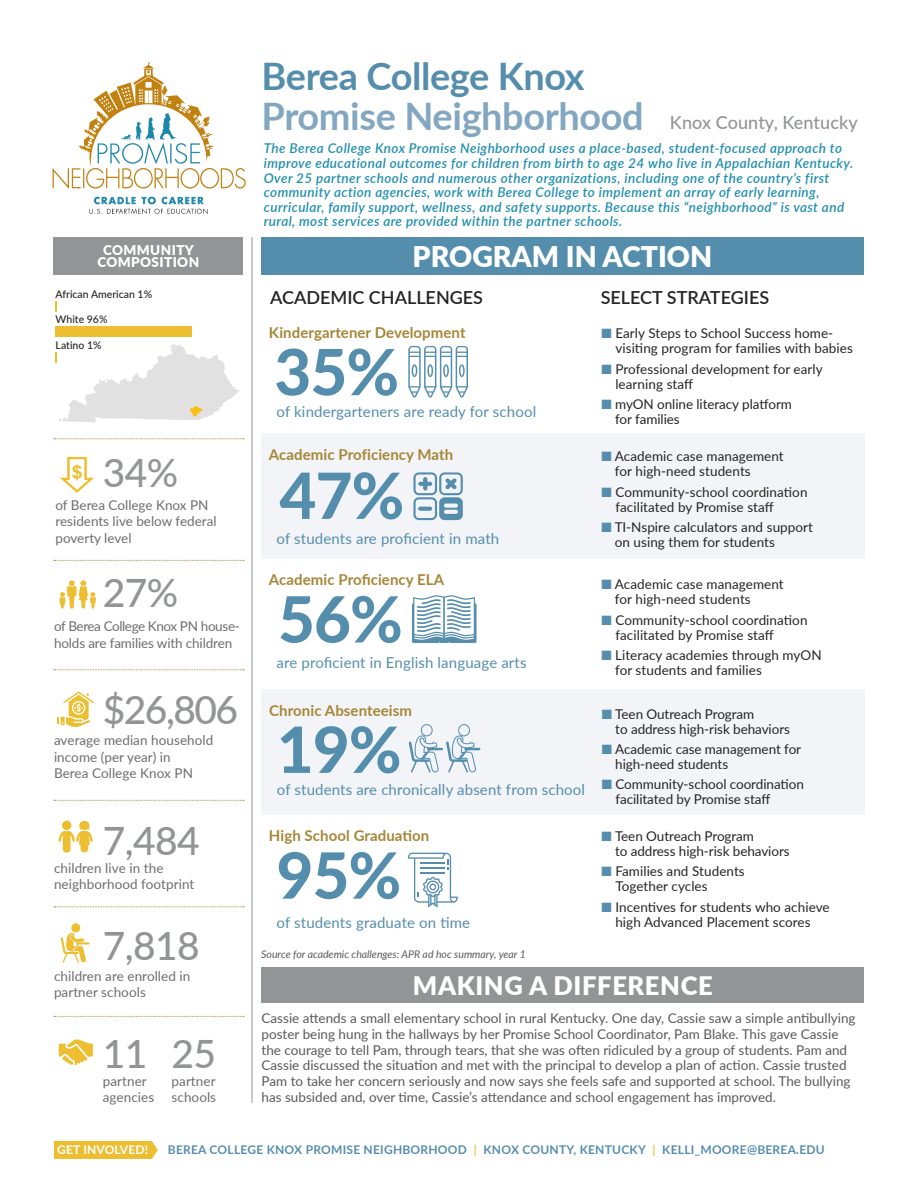
<style>
.page{position:relative;width:918px;height:1188px;background:#fff}
.page>*{position:absolute;margin:0;border:0;box-sizing:border-box;transform-origin:0 0}
.t1{font:800 63.75px "Lato";letter-spacing:-.015em;color:#558ead}
.t2{font:500 39px "Lato";letter-spacing:-.015em;color:#929496}
.t3{font:700 37.8px "Lato";letter-spacing:-.01em;color:#83a7c0}
.t4{font:700 37.8px "Lato";letter-spacing:-.01em;color:#558ead}
.t5{font:900 28.5px "Lato";color:#fff}
.t6{font:900 25.5px "Lato";letter-spacing:.025em;color:#fff}
.t7{font:600 18px "Lato";color:#272425}
.t8{font:500 18px "Lato";letter-spacing:.005em;color:#929496}
.t9{font:15px "Lato";letter-spacing:.01em;color:#558ead}
.t10{font:700 15px "Lato";letter-spacing:.005em;color:#a78638}
.t11{font:13.5px/15px "Lato";letter-spacing:.005em;color:#272425}
.t12{font:13.5px/15.8px "Lato";color:#59595b}
.t13{font:italic 600 13.5px/14.5px "Lato";letter-spacing:.03em;color:#228fb0}
.t14{font:13.5px/16.5px "Lato";letter-spacing:.005em;color:#6d6e70}
.t15{font:13.5px/16.5px "Lato";letter-spacing:-.02em;color:#6d6e70}
.t16{font:900 13.5px/11.7px "Lato";letter-spacing:.03em;color:#fff;text-align:center}
.t17{font:700 12px "Lato";letter-spacing:.02em;color:#558ead}
.t18{font:700 12px "Lato";letter-spacing:.015em;color:#fff}
.t19{font:italic 10.5px "Lato";color:#59595b}
.t20{font:500 10.5px "Lato";color:#272425}
.s1{color:#558ead}
.s2{font-weight:600;color:#eebe31}
</style>
<div class="page">
<div style="left:261px;top:689px;width:603px;height:125px;background:#f2f4f7"></div>
<div style="left:261px;top:433px;width:603px;height:125px;background:#f2f4f7"></div>
<svg style="left:54px;top:438px;width:190px;height:1px"></svg>
<svg style="left:54px;top:800px;width:190px;height:1px"></svg>
<svg style="left:54px;top:560px;width:190px;height:1px"></svg>
<svg style="left:54px;top:669px;width:190px;height:1px"></svg>
<svg style="left:54px;top:906px;width:190px;height:1px"></svg>
<svg style="left:54px;top:1016px;width:190px;height:1px"></svg>
<svg style="left:408px;top:346px;width:60px;height:52px"></svg>
<hr style="left:252px;top:237px;width:1px;height:866px;background:#929496">
<div style="left:56px;top:327px;width:136px;height:10px;background:#eebe31"></div>
<svg style="left:89px;top:197px;width:119px;height:17px"></svg>
<svg style="left:53px;top:62px;width:193px;height:127px"></svg>
<div style="left:54px;top:237px;width:189px;height:37px;background:#929496"></div>
<img style="left:56px;top:344px;width:184px;height:79px">
<svg style="left:60px;top:457px;width:34px;height:36px"></svg>
<svg style="left:59px;top:580px;width:37px;height:29px"></svg>
<svg style="left:57px;top:691px;width:37px;height:36px"></svg>
<svg style="left:58px;top:821px;width:35px;height:32px"></svg>
<svg style="left:61px;top:923px;width:29px;height:40px"></svg>
<svg style="left:59px;top:1039px;width:34px;height:26px"></svg>
<div style="left:261px;top:237px;width:603px;height:37px;background:#558ead"></div>
<svg style="left:413px;top:472px;width:50px;height:48px"></svg>
<svg style="left:412px;top:595px;width:65px;height:48px"></svg>
<svg style="left:409px;top:724px;width:71px;height:49px"></svg>
<svg style="left:408px;top:853px;width:50px;height:55px"></svg>
<div style="left:262px;top:967px;width:602px;height:36px;background:#929496"></div>
<svg style="left:152px;top:1141px;width:6px;height:18px"></svg>
<div style="left:54px;top:1141px;width:98px;height:18px;background:#eebe31"></div>
<p class="t16" style="left:97px;top:244px;width:103px">COMMUNITY<br>COMPOSITION</p>
<p class="t20" style="left:56px;top:287px;width:98px">African American 1%</p>
<p class="t20" style="left:56px;top:312px;width:53px">White 96%</p>
<p class="t20" style="left:56px;top:338px;width:48px">Latino 1%</p>
<p class="t2" style="left:103px;top:445px;width:77px">34%</p>
<p class="t14" style="left:55px;top:496px;width:155px">of Berea College Knox PN</p>
<p class="t14" style="left:55px;top:513px;width:163px">residents live below federal poverty level</p>
<p class="t2" style="left:103px;top:565px;width:77px">27%</p>
<p class="t15" style="left:54px;top:618px;width:187px">of Berea College Knox PN house&shy;holds are families with children</p>
<h1 class="t2" style="left:103px;top:682px;width:137px">$26,806</h1>
<p class="t14" style="left:54px;top:732px;width:161px">average median household income (per year) in<br>Berea College Knox PN</p>
<p class="t2" style="left:103px;top:812px;width:99px">7,484</p>
<p class="t14" style="left:54px;top:859px;width:142px">children live in the neighborhood footprint</p>
<h1 class="t2" style="left:103px;top:917px;width:99px">7,818</h1>
<p class="t14" style="left:54px;top:967px;width:138px">children are enrolled in partner schools</p>
<p class="t2" style="left:103px;top:1025px;width:115px">11 25</p>
<p class="t14" style="left:103px;top:1072px;width:45px">partner</p>
<p class="t14" style="left:172px;top:1072px;width:45px">partner</p>
<p class="t14" style="left:103px;top:1089px;width:53px">agencies</p>
<p class="t14" style="left:172px;top:1089px;width:46px">schools</p>
<p class="t4" style="left:262px;top:49px;width:325px">Berea College Knox</p>
<h1 class="t3" style="left:262px;top:88px;width:384px">Promise Neighborhood</h1>
<p class="t8" style="left:670px;top:110px;width:189px">Knox County, Kentucky</p>
<p class="t13" style="left:264px;top:141px;width:591px">The Berea College Knox Promise Neighborhood uses a place-based, student-focused approach to improve educational outcomes for children from birth to age 24 who live in Appalachian Kentucky.<br>Over 25 partner schools and numerous other organizations, including one of the country’s first community action agencies, work with Berea College to implement an array of early learning, curricular, family support, wellness, and safety supports. Because this “neighborhood” is vast and rural, most services are provided within the partner schools.</p>
<p class="t5" style="left:413px;top:235px;width:301px">PROGRAM IN ACTION</p>
<p class="t7" style="left:270px;top:285px;width:214px">ACADEMIC CHALLENGES</p>
<p class="t10" style="left:269px;top:322px;width:198px">Kindergartener Development</p>
<p class="t1" style="left:274px;top:325px;width:126px">35%</p>
<p class="t9" style="left:277px;top:401px;width:261px">of kindergarteners are ready for school</p>
<p class="t7" style="left:601px;top:285px;width:170px">SELECT STRATEGIES</p>
<p class="t11" style="left:615px;top:325px;width:239px;text-indent:-14px"><span class="s1">■</span> Early Steps to School Success home&shy;visiting program for families with babies</p>
<p class="t11" style="left:615px;top:361px;width:209px;text-indent:-14px"><span class="s1">■</span> Professional development for early learning staff</p>
<p class="t11" style="left:615px;top:396px;width:178px;text-indent:-14px"><span class="s1">■</span> myON online literacy platform for families</p>
<p class="t10" style="left:269px;top:444px;width:186px">Academic Proficiency Math</p>
<p class="t1" style="left:280px;top:448px;width:126px">47%</p>
<p class="t9" style="left:277px;top:528px;width:224px">of students are proficient in math</p>
<p class="t10" style="left:269px;top:569px;width:177px">Academic Proficiency ELA</p>
<p class="t1" style="left:278px;top:572px;width:126px">56%</p>
<p class="t9" style="left:277px;top:651px;width:252px">are proficient in English language arts</p>
<p class="t10" style="left:269px;top:699px;width:144px">Chronic Absenteeism</p>
<p class="t1" style="left:277px;top:702px;width:126px">19%</p>
<p class="t9" style="left:277px;top:779px;width:310px">of students are chronically absent from school</p>
<p class="t10" style="left:269px;top:825px;width:162px">High School Graduation</p>
<p class="t1" style="left:276px;top:828px;width:126px">95%</p>
<p class="t9" style="left:277px;top:912px;width:195px">of students graduate on time</p>
<p class="t19" style="left:261px;top:947px;width:266px">Source for academic challenges: APR ad hoc summary, year 1</p>
<p class="t11" style="left:615px;top:448px;width:170px;text-indent:-13px"><span class="s1">■</span> Academic case management for high-need students</p>
<p class="t11" style="left:615px;top:484px;width:194px;text-indent:-14px"><span class="s1">■</span> Community-school coordination facilitated by Promise staff</p>
<p class="t11" style="left:615px;top:519px;width:200px;text-indent:-13px"><span class="s1">■</span> TI-Nspire calculators and support on using them for students</p>
<p class="t11" style="left:615px;top:576px;width:170px;text-indent:-13px"><span class="s1">■</span> Academic case management for high-need students</p>
<p class="t11" style="left:615px;top:612px;width:194px;text-indent:-14px"><span class="s1">■</span> Community-school coordination facilitated by Promise staff</p>
<p class="t11" style="left:615px;top:647px;width:208px;text-indent:-14px"><span class="s1">■</span> Literacy academies through myON for students and families</p>
<p class="t11" style="left:615px;top:706px;width:176px;text-indent:-13px"><span class="s1">■</span> Teen Outreach Program<br>to address high-risk behaviors</p>
<p class="t11" style="left:615px;top:741px;width:187px;text-indent:-13px"><span class="s1">■</span> Academic case management for high-need students</p>
<p class="t11" style="left:615px;top:777px;width:190px;text-indent:-14px"><span class="s1">■</span> Community-school coordination facilitated by Promise staff</p>
<p class="t11" style="left:615px;top:828px;width:176px;text-indent:-13px"><span class="s1">■</span> Teen Outreach Program<br>to address high-risk behaviors</p>
<p class="t11" style="left:615px;top:863px;width:131px;text-indent:-14px"><span class="s1">■</span> Families and Students<br>Together cycles</p>
<p class="t11" style="left:602px;top:899px;width:230px;text-align:center"><span class="s1">■</span> Incentives for students who achieve high Advanced Placement scores</p>
<p class="t6" style="left:413px;top:967px;width:301px">MAKING A DIFFERENCE</p>
<p class="t12" style="left:262px;top:1010px;width:596px">Cassie attends a small elementary school in rural Kentucky. One day, Cassie saw a simple antibullying poster being hung in the hallways by her Promise School Coordinator, Pam Blake. This gave Cassie the courage to tell Pam, through tears, that she was often ridiculed by a group of students. Pam and Cassie discussed the situation and met with the principal to develop a plan of action. Cassie trusted Pam to take her concern seriously and now says she feels safe and supported at school. The bullying has subsided and, over time, Cassie’s attendance and school engagement has improved.</p>
<p class="t18" style="left:57px;top:1141px;width:92px">GET INVOLVED!</p>
<p class="t17" style="left:168px;top:1141px;width:658px">BEREA COLLEGE KNOX PROMISE NEIGHBORHOOD <span class="s2">|</span> KNOX COUNTY, KENTUCKY <span class="s2">|</span> KELLI_MOORE@BEREA.EDU</p>
</div>
